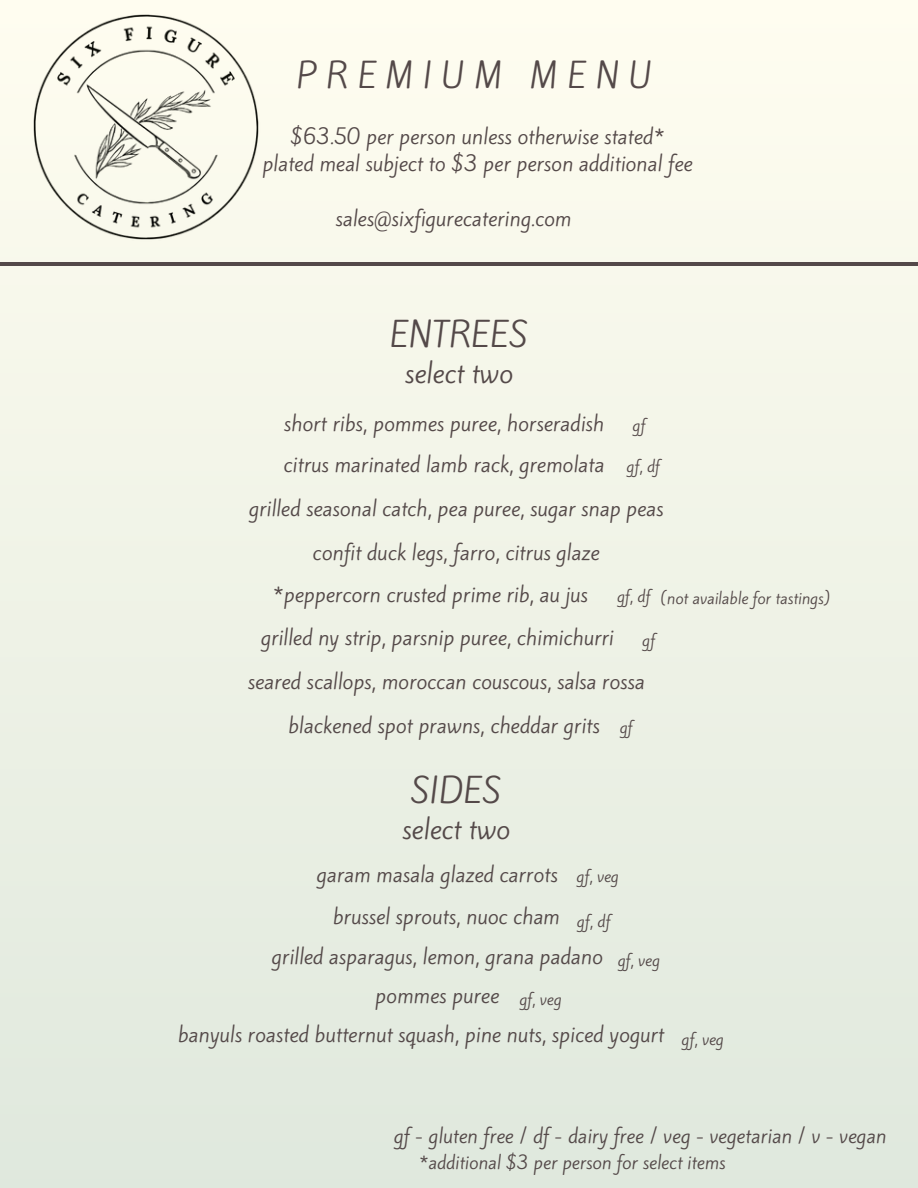
<style>
.page{position:relative;width:918px;height:1188px;background:#fff}
.page>*{position:absolute;margin:0;border:0;box-sizing:border-box;transform-origin:0 0}
.t1{font:31.8px "Kite One";letter-spacing:.295em;color:#544949}
.t2{font:31.65px "Kite One";color:#544949}
.t3{font:25.65px "Kite One";color:#544949}
.t4{font:19.8px/27px "Kite One";color:#544949;text-align:center}
.t5{font:18.75px "Kite One";color:#544949}
.t6{font:17.1px "Kite One";color:#544949}
.t7{font:15px "Kite One";color:#544949}
</style>
<div class="page">
<div style="left:0;top:0;width:918px;height:1188px;background:linear-gradient(to bottom,#fffdf0,#dfe8dd)"></div>
<hr style="left:0;top:262px;width:918px;height:4px;background:#544949">
<img style="left:0;top:0;width:315px;height:296px">
<h1 class="t1" style="left:296px;top:54px;width:358px">PREMIUM MENU</h1>
<h3 class="t4" style="left:262px;top:123px;width:432px">$63.50 per person unless otherwise stated* plated meal subject to $3 per person additional fee</h3>
<p class="t4" style="left:335px;top:205px;width:237px">sales@sixfigurecatering.com</p>
<h3 class="t2" style="left:390px;top:313px;width:140px">ENTREES</h3>
<h3 class="t3" style="left:405px;top:355px;width:110px">select two</h3>
<h3 class="t4" style="left:284px;top:410px;width:322px">short ribs, pommes puree, horseradish</h3>
<p class="t7" style="left:633px;top:415px;width:14px">gf</p>
<h3 class="t4" style="left:284px;top:451px;width:322px">citrus marinated lamb rack, gremolata</h3>
<p class="t7" style="left:627px;top:456px;width:35px">gf, df</p>
<h3 class="t4" style="left:249px;top:495px;width:416px">grilled seasonal catch, pea puree, sugar snap peas</h3>
<p class="t4" style="left:313px;top:539px;width:288px">confit duck legs, farro, citrus glaze</p>
<h3 class="t4" style="left:273px;top:581px;width:317px">*peppercorn crusted prime rib, au jus</h3>
<p class="t7" style="left:617px;top:586px;width:35px">gf, df</p>
<h3 class="t7" style="left:660px;top:588px;width:171px">(not available for tastings)</h3>
<p class="t4" style="left:261px;top:625px;width:355px">grilled ny strip, parsnip puree, chimichurri</p>
<h3 class="t7" style="left:642px;top:630px;width:14px">gf</h3>
<h3 class="t4" style="left:248px;top:668px;width:399px">seared scallops, moroccan couscous, salsa rossa</h3>
<p class="t4" style="left:288px;top:712px;width:313px">blackened spot prawns, cheddar grits</p>
<h3 class="t7" style="left:620px;top:717px;width:14px">gf</h3>
<p class="t2" style="left:411px;top:768px;width:92px">SIDES</p>
<p class="t3" style="left:402px;top:810px;width:110px">select two</p>
<h3 class="t4" style="left:317px;top:861px;width:243px">garam masala glazed carrots</h3>
<h3 class="t7" style="left:577px;top:865px;width:44px">gf, veg</h3>
<p class="t4" style="left:333px;top:903px;width:229px">brussel sprouts, nuoc cham</p>
<p class="t7" style="left:577px;top:911px;width:35px">gf, df</p>
<h3 class="t4" style="left:272px;top:943px;width:333px">grilled asparagus, lemon, grana padano</h3>
<p class="t7" style="left:618px;top:950px;width:44px">gf, veg</p>
<h3 class="t4" style="left:375px;top:982px;width:125px">pommes puree</h3>
<h3 class="t7" style="left:519px;top:988px;width:44px">gf, veg</h3>
<p class="t4" style="left:178px;top:1021px;width:488px">banyuls roasted butternut squash, pine nuts, spiced yogurt</p>
<h2 class="t7" style="left:682px;top:1029px;width:44px">gf, veg</h2>
<h3 class="t5" style="left:394px;top:1123px;width:494px">gf - gluten free / df - dairy free / veg - vegetarian / v - vegan</h3>
<h2 class="t6" style="left:419px;top:1151px;width:308px">*additional $3 per person for select items</h2>
</div>
